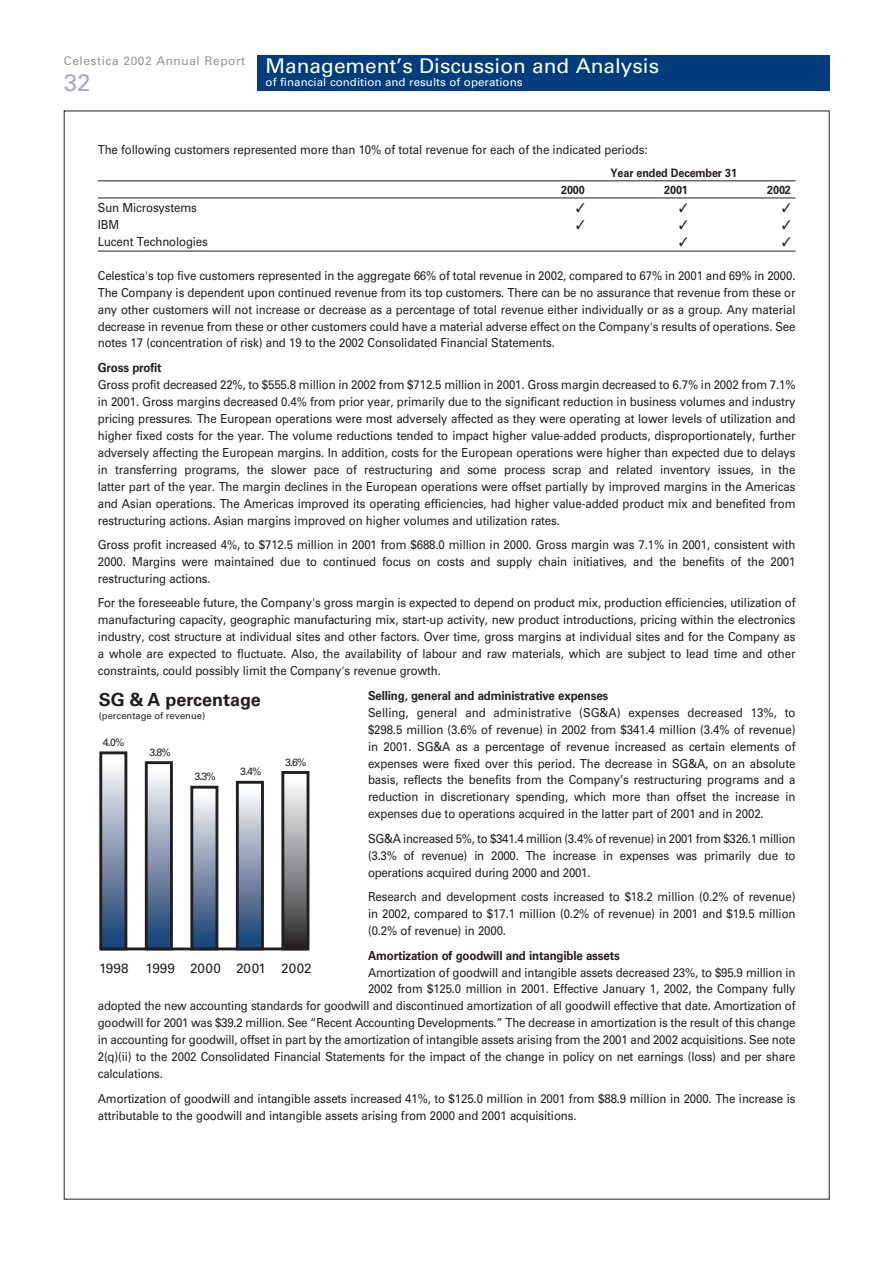
<style>
.page{position:relative;width:893px;height:1262px;background:#fff}
.page>*{position:absolute;margin:0;border:0;box-sizing:border-box;transform-origin:0 0}
.t1{font:24px "Univers";color:#a0abcd}
.t2{font:20.25px "Univers";color:#fff}
.t3{font:700 18px "Univers";color:#231f20}
.t4{font:13.5px "Univers";color:#231f20}
.t5{font:12.45px/17px "Univers";letter-spacing:-.015em;color:#231f20;text-align:justify;scale:.92 1}
.t6{font:700 12.45px "Univers";letter-spacing:-.01em;color:#231f20;scale:.92 1}
.t7{font:12.45px "Bsl Characters";color:#231f20;scale:.92 1}
.t8{font:12px "Univers";letter-spacing:.045em;color:#939598}
.t9{font:700 11.7px "Univers";letter-spacing:-.01em;color:#231f20;scale:.92 1}
.t10{font:11.25px "Univers";color:#fff}
.t11{font:10.5px "Univers";color:#231f20}
.t12{font:9.45px "Univers";color:#231f20}
</style>
<div class="page">
<hr style="left:98px;top:180px;width:697px;height:1px;background:#231f20">
<hr style="left:98px;top:198px;width:697px;height:1px;background:#231f20">
<hr style="left:98px;top:251px;width:697px;height:1px;background:#231f20">
<div style="left:257px;top:55px;width:572px;height:36px;background:#013d7d"></div>
<hr style="left:100px;top:947px;width:209px;height:3px;background:#231f20">
<div style="left:101px;top:753px;width:25px;height:196px;background:linear-gradient(to bottom,#fffffd,#153b6f)"></div>
<div style="left:99px;top:751px;width:28px;height:199px;border:3px solid #231f20"></div>
<div style="left:146px;top:762px;width:25px;height:187px;background:linear-gradient(to bottom,#fffffd,#13396e)"></div>
<div style="left:145px;top:761px;width:28px;height:189px;border:3px solid #231f20"></div>
<div style="left:192px;top:787px;width:25px;height:162px;background:linear-gradient(to bottom,#fffffd,#153b6f)"></div>
<div style="left:190px;top:785px;width:28px;height:165px;border:3px solid #231f20"></div>
<div style="left:237px;top:782px;width:25px;height:167px;background:linear-gradient(to bottom,#fffffd,#133a6e)"></div>
<div style="left:236px;top:781px;width:28px;height:169px;border:3px solid #231f20"></div>
<div style="left:283px;top:772px;width:25px;height:177px;background:linear-gradient(to bottom,#fff,#29292b)"></div>
<div style="left:281px;top:771px;width:28px;height:179px;border:3px solid #231f20"></div>
<p class="t8" style="left:64px;top:56px;width:183px">Celestica 2002 Annual Report</p>
<h1 class="t1" style="left:64px;top:73px;width:28px">32</h1>
<h2 class="t2" style="left:265px;top:58px;width:395px">Management’s Discussion and Analysis</h2>
<p class="t10" style="left:265px;top:78px;width:258px">of financial condition and results of operations</p>
<p class="t5" style="left:98px;top:142px;width:599px">The following customers represented more than 10% of total revenue for each of the indicated periods:</p>
<p class="t9" style="left:610px;top:168px;width:139px">Year ended December 31</p>
<p class="t9" style="left:561px;top:185px;width:27px">2000</p>
<p class="t9" style="left:664px;top:185px;width:27px">2001</p>
<p class="t9" style="left:767px;top:185px;width:27px">2002</p>
<p class="t5" style="left:98px;top:200px;width:109px">Sun Microsystems</p>
<p class="t7" style="left:576px;top:201px;width:11px">y</p>
<p class="t7" style="left:679px;top:201px;width:11px">y</p>
<p class="t7" style="left:782px;top:201px;width:11px">y</p>
<p class="t5" style="left:98px;top:217px;width:25px">IBM</p>
<p class="t7" style="left:576px;top:218px;width:11px">y</p>
<p class="t7" style="left:679px;top:218px;width:11px">y</p>
<p class="t7" style="left:782px;top:218px;width:11px">y</p>
<p class="t5" style="left:98px;top:234px;width:121px">Lucent Technologies</p>
<p class="t7" style="left:679px;top:235px;width:11px">y</p>
<p class="t7" style="left:782px;top:235px;width:11px">y</p>
<p class="t5" style="left:98px;top:268px;width:759px">Celestica's top five customers represented in the aggregate 66% of total revenue in 2002, compared to 67% in 2001 and 69% in 2000.<br>The Company is dependent upon continued revenue from its top customers. There can be no assurance that revenue from these or any other customers will not increase or decrease as a percentage of total revenue either individually or as a group. Any material decrease in revenue from these or other customers could have a material adverse effect on the Company's results of operations. See notes 17 (concentration of risk) and 19 to the 2002 Consolidated Financial Statements.</p>
<p class="t6" style="left:98px;top:363px;width:71px">Gross profit</p>
<p class="t5" style="left:98px;top:377px;width:759px">Gross profit decreased 22%, to $555.8 million in 2002 from $712.5 million in 2001. Gross margin decreased to 6.7% in 2002 from 7.1% in 2001. Gross margins decreased 0.4% from prior year, primarily due to the significant reduction in business volumes and industry pricing pressures. The European operations were most adversely affected as they were operating at lower levels of utilization and higher fixed costs for the year. The volume reductions tended to impact higher value-added products, disproportionately, further adversely affecting the European margins. In addition, costs for the European operations were higher than expected due to delays in transferring programs, the slower pace of restructuring and some process scrap and related inventory issues, in the latter part of the year. The margin declines in the European operations were offset partially by improved margins in the Americas and Asian operations. The Americas improved its operating efficiencies, had higher value-added product mix and benefited from restructuring actions. Asian margins improved on higher volumes and utilization rates.</p>
<p class="t5" style="left:98px;top:537px;width:759px">Gross profit increased 4%, to $712.5 million in 2001 from $688.0 million in 2000. Gross margin was 7.1% in 2001, consistent with 2000. Margins were maintained due to continued focus on costs and supply chain initiatives, and the benefits of the 2001 restructuring actions.</p>
<p class="t5" style="left:98px;top:595px;width:759px">For the foreseeable future, the Company's gross margin is expected to depend on product mix, production efficiencies, utilization of manufacturing capacity, geographic manufacturing mix, start-up activity, new product introductions, pricing within the electronics industry, cost structure at individual sites and other factors. Over time, gross margins at individual sites and for the Company as a whole are expected to fluctuate. Also, the availability of labour and raw materials, which are subject to lead time and other constraints, could possibly limit the Company's revenue growth.</p>
<p class="t6" style="left:368px;top:690px;width:263px">Selling, general and administrative expenses</p>
<p class="t5" style="left:368px;top:705px;width:466px">Selling, general and administrative (SG&amp;A) expenses decreased 13%, to $298.5 million (3.6% of revenue) in 2002 from $341.4 million (3.4% of revenue) in 2001. SG&amp;A as a percentage of revenue increased as certain elements of expenses were fixed over this period. The decrease in SG&amp;A, on an absolute basis, reflects the benefits from the Company’s restructuring programs and a reduction in discretionary spending, which more than offset the increase in expenses due to operations acquired in the latter part of 2001 and in 2002.</p>
<p class="t5" style="left:368px;top:831px;width:466px">SG&amp;A increased 5%, to $341.4 million (3.4% of revenue) in 2001 from $326.1 million (3.3% of revenue) in 2000. The increase in expenses was primarily due to operations acquired during 2000 and 2001.</p>
<p class="t5" style="left:368px;top:889px;width:466px">Research and development costs increased to $18.2 million (0.2% of revenue) in 2002, compared to $17.1 million (0.2% of revenue) in 2001 and $19.5 million (0.2% of revenue) in 2000.</p>
<p class="t6" style="left:368px;top:950px;width:275px">Amortization of goodwill and intangible assets</p>
<p class="t5" style="left:368px;top:964px;width:466px">Amortization of goodwill and intangible assets decreased 23%, to $95.9 million in</p>
<p class="t5" style="left:368px;top:981px;width:466px">2002 from $125.0 million in 2001. Effective January 1, 2002, the Company fully</p>
<p class="t5" style="left:98px;top:998px;width:759px">adopted the new accounting standards for goodwill and discontinued amortization of all goodwill effective that date. Amortization of</p>
<p class="t5" style="left:98px;top:1015px;width:759px">goodwill for 2001 was $39.2 million. See “Recent Accounting Developments.” The decrease in amortization is the result of this change</p>
<p class="t5" style="left:98px;top:1032px;width:759px">in accounting for goodwill, offset in part by the amortization of intangible assets arising from the 2001 and 2002 acquisitions. See note</p>
<p class="t5" style="left:98px;top:1049px;width:759px">2(q)(ii) to the 2002 Consolidated Financial Statements for the impact of the change in policy on net earnings (loss) and per share</p>
<p class="t5" style="left:98px;top:1066px;width:72px">calculations.</p>
<p class="t5" style="left:98px;top:1091px;width:759px">Amortization of goodwill and intangible assets increased 41%, to $125.0 million in 2001 from $88.9 million in 2000. The increase is attributable to the goodwill and intangible assets arising from 2000 and 2001 acquisitions.</p>
<h3 class="t3" style="left:99px;top:693px;width:163px">SG &amp; A percentage</h3>
<p class="t12" style="left:99px;top:712px;width:108px">(percentage of revenue)</p>
<p class="t11" style="left:103px;top:738px;width:23px">4.0%</p>
<p class="t11" style="left:149px;top:748px;width:23px">3.8%</p>
<p class="t11" style="left:285px;top:758px;width:23px">3.6%</p>
<p class="t11" style="left:240px;top:767px;width:23px">3.4%</p>
<p class="t11" style="left:194px;top:772px;width:23px">3.3%</p>
<p class="t4" style="left:99px;top:963px;width:31px">1998</p>
<p class="t4" style="left:146px;top:963px;width:168px">1999 2000 2001 2002</p>
</div>
